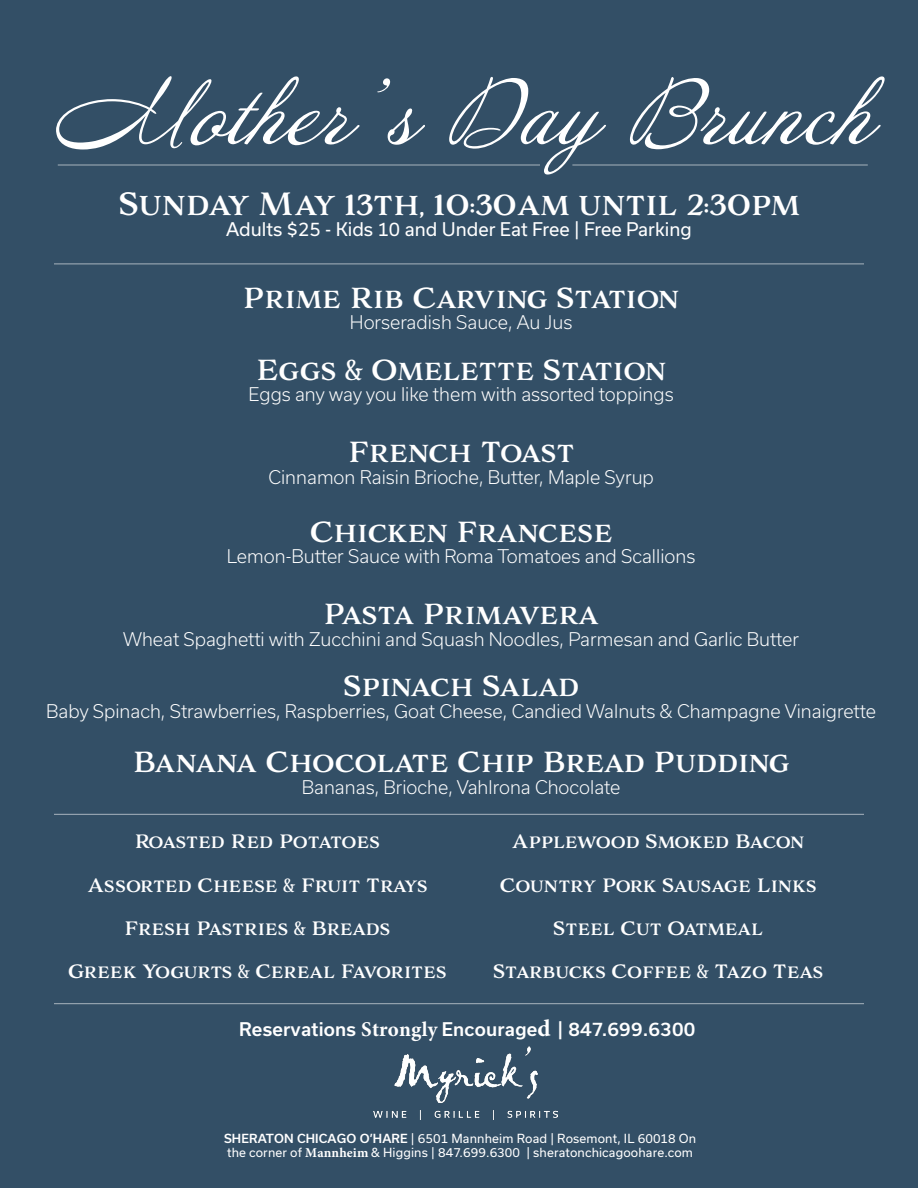
<style>
.page{position:relative;width:918px;height:1188px;background:#334f66}
.page>*{position:absolute;margin:0;border:0;box-sizing:border-box;transform-origin:0 0}
.t1{font:82.5px "Annabelle JF";color:#fff}
.t2{font:30px "Adorn S Serif";color:#fff}
.t3{font:27px "Adorn S Serif";letter-spacing:-.02em;color:#fff}
.t4{font:300 18px "Usual";color:#fff}
.t5{font:18px "Adorn S Serif";letter-spacing:-.02em;color:#fff}
.t6{font:18px "Usual";color:#fff}
.t7{font:500 18px "Usual";letter-spacing:.01em;color:#fff}
.t8{font:18px "Adorn S Serif";color:#fff}
.t9{font:12px/13.8px "Usual";letter-spacing:.01em;color:#fff}
.s1{font-family:"Minion Pro";font-weight:700;font-size:21px}
.s2{font-family:"Minion Pro";font-weight:700;font-size:24px}
.s3{font-weight:500}
.s4{font-family:"Minion Pro";font-weight:700;font-size:13.5px}
</style>
<div class="page">
<img style="left:374px;top:1046px;width:183px;height:74px">
<hr style="left:54px;top:814px;width:810px;height:1px;background:#fff">
<hr style="left:54px;top:1003px;width:810px;height:1px;background:#fff">
<hr style="left:54px;top:264px;width:810px;height:1px;background:#fff">
<hr style="left:58px;top:165px;width:482px;height:1px;background:#fff">
<hr style="left:572px;top:165px;width:296px;height:1px;background:#fff">
<p class="t1" style="left:54px;top:62px;width:820px">Mother’s Day Brunch</p>
<p class="t2" style="left:118px;top:185px;width:683px">Sunday May 13th, 10:30am until 2:30pm</p>
<p class="t6" style="left:226px;top:219px;width:467px">Adults $25 - Kids 10 and Under Eat Free | Free Parking</p>
<p class="t3" style="left:243px;top:280px;width:439px">Prime Rib Carving Station</p>
<p class="t4" style="left:350px;top:312px;width:224px">Horseradish Sauce, Au Jus</p>
<p class="t3" style="left:256px;top:352px;width:412px">Eggs &amp; Omelette Station</p>
<p class="t4" style="left:249px;top:384px;width:427px">Eggs any way you like them with assorted toppings</p>
<p class="t3" style="left:348px;top:435px;width:228px">French Toast</p>
<p class="t4" style="left:268px;top:467px;width:387px">Cinnamon Raisin Brioche, Butter, Maple Syrup</p>
<p class="t3" style="left:309px;top:514px;width:305px">Chicken Francese</p>
<p class="t4" style="left:227px;top:546px;width:470px">Lemon-Butter Sauce with Roma Tomatoes and Scallions</p>
<p class="t3" style="left:323px;top:597px;width:277px">Pasta Primavera</p>
<p class="t4" style="left:123px;top:629px;width:678px">Wheat Spaghetti with Zucchini and Squash Noodles, Parmesan and Garlic Butter</p>
<p class="t3" style="left:343px;top:669px;width:238px">Spinach Salad</p>
<p class="t4" style="left:46px;top:701px;width:832px">Baby Spinach, Strawberries, Raspberries, Goat Cheese, Candied Walnuts &amp; Champagne Vinaigrette</p>
<p class="t3" style="left:132px;top:745px;width:659px">Banana Chocolate Chip Bread Pudding</p>
<p class="t4" style="left:302px;top:776px;width:320px">Bananas, Brioche, Vahlrona Chocolate</p>
<p class="t5" style="left:134px;top:830px;width:247px">Roasted Red Potatoes</p>
<p class="t8" style="left:87px;top:873px;width:342px">Assorted Cheese &amp; Fruit Trays</p>
<p class="t5" style="left:124px;top:917px;width:268px">Fresh Pastries &amp; Breads</p>
<p class="t5" style="left:68px;top:960px;width:380px">Greek Yogurts &amp; Cereal Favorites</p>
<p class="t5" style="left:512px;top:830px;width:294px">Applewood Smoked Bacon</p>
<p class="t5" style="left:499px;top:873px;width:319px">Country Pork Sausage Links</p>
<p class="t8" style="left:553px;top:917px;width:212px">Steel Cut Oatmeal</p>
<p class="t5" style="left:493px;top:960px;width:332px">Starbucks Coffee &amp; Tazo Teas</p>
<p class="t7" style="left:239px;top:1019px;width:458px">Reservations <span class="s1">Strongly</span> Encourage<span class="s2">d</span> | 847.699.6300</p>
<p class="t9" style="left:224px;top:1132px;width:474px"><span class="s3">SHERATON CHICAGO O’HARE</span> | 6501 Mannheim Road | Rosemont, IL 60018 On the corner of <span class="s4">Mannheim</span> &amp; Higgins | 847.699.6300 | sheratonchicagoohare.com</p>
</div>
